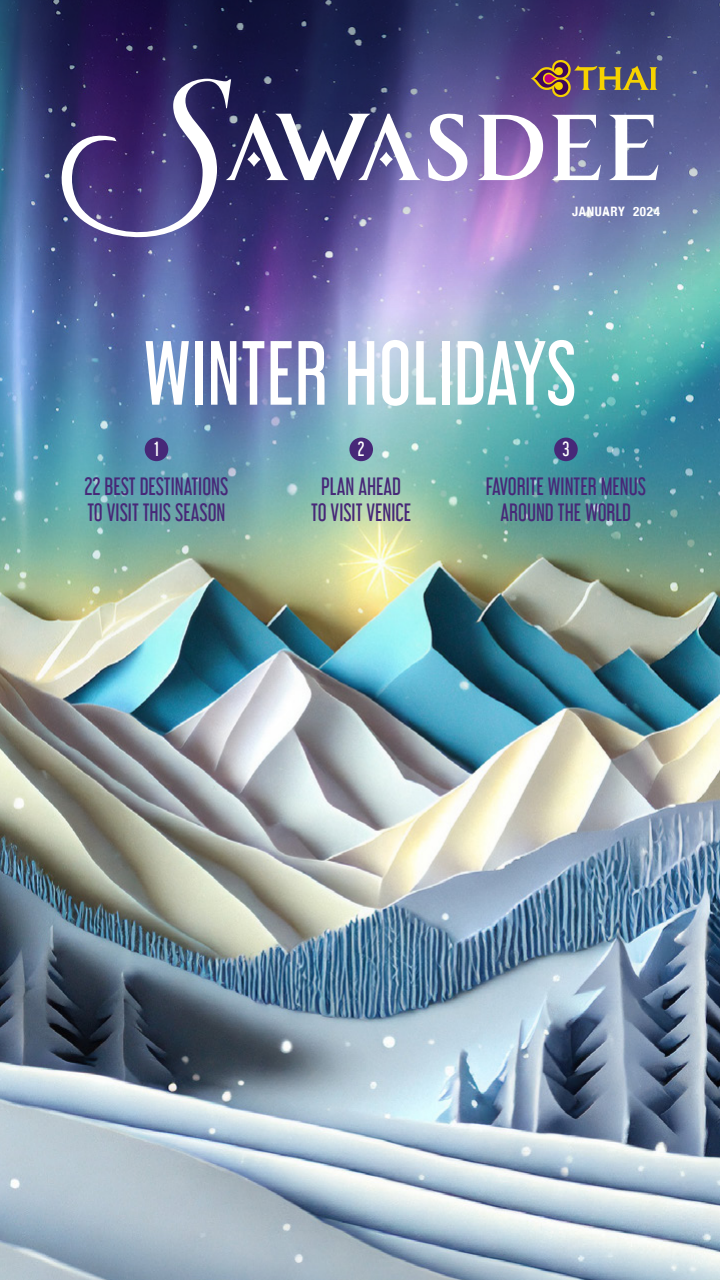
<style>
.page{position:relative;width:720px;height:1280px;background:#fff}
.page>*{position:absolute;margin:0;border:0;box-sizing:border-box;transform-origin:0 0}
.t1{font:81.3px "Libel Suit Rg";letter-spacing:.01em;color:#fff}
.t2{font:22px/26px "Libel Suit Rg";color:#472878;text-align:center}
.t3{font:18px "Libel Suit Rg";color:#fff}
.t4{font:700 condensed 13px "Helvetica Neue";letter-spacing:.05em;color:#fff}
</style>
<div class="page">
<img style="left:0;top:416px;width:720px;height:864px">
<img style="left:0;top:0;width:720px;height:416px">
<svg style="left:428px;top:114px;width:39px;height:67px"></svg>
<svg style="left:53px;top:79px;width:368px;height:166px;background:#575086"></svg>
<svg style="left:478px;top:115px;width:65px;height:65px"></svg>
<svg style="left:551px;top:115px;width:50px;height:65px"></svg>
<svg style="left:609px;top:115px;width:49px;height:65px"></svg>
<svg style="left:531px;top:60px;width:126px;height:37px;background:#77625b"></svg>
<div style="left:349px;top:438px;width:24px;height:23px;background:#472878;border-radius:50%"></div>
<div style="left:145px;top:438px;width:23px;height:23px;background:#472878;border-radius:50%"></div>
<div style="left:554px;top:438px;width:24px;height:23px;background:#472878;border-radius:50%"></div>
<p class="t4" style="left:572px;top:200px;width:89px">JANUARY 2024</p>
<h1 class="t1" style="left:144px;top:307px;width:434px">WINTER HOLIDAYS</h1>
<p class="t3" style="left:154px;top:435px;width:6px">1</p>
<p class="t3" style="left:358px;top:435px;width:8px">2</p>
<p class="t3" style="left:562px;top:435px;width:8px">3</p>
<p class="t2" style="left:311px;top:471px;width:102px">PLAN AHEAD<br>TO VISIT VENICE</p>
<p class="t2" style="left:486px;top:471px;width:162px">FAVORITE WINTER MENUS<br>AROUND THE WORLD</p>
<p class="t2" style="left:85px;top:471px;width:145px;text-align:left">22 BEST DESTINATIONS<br>TO VISIT THIS SEASON</p>
</div>
